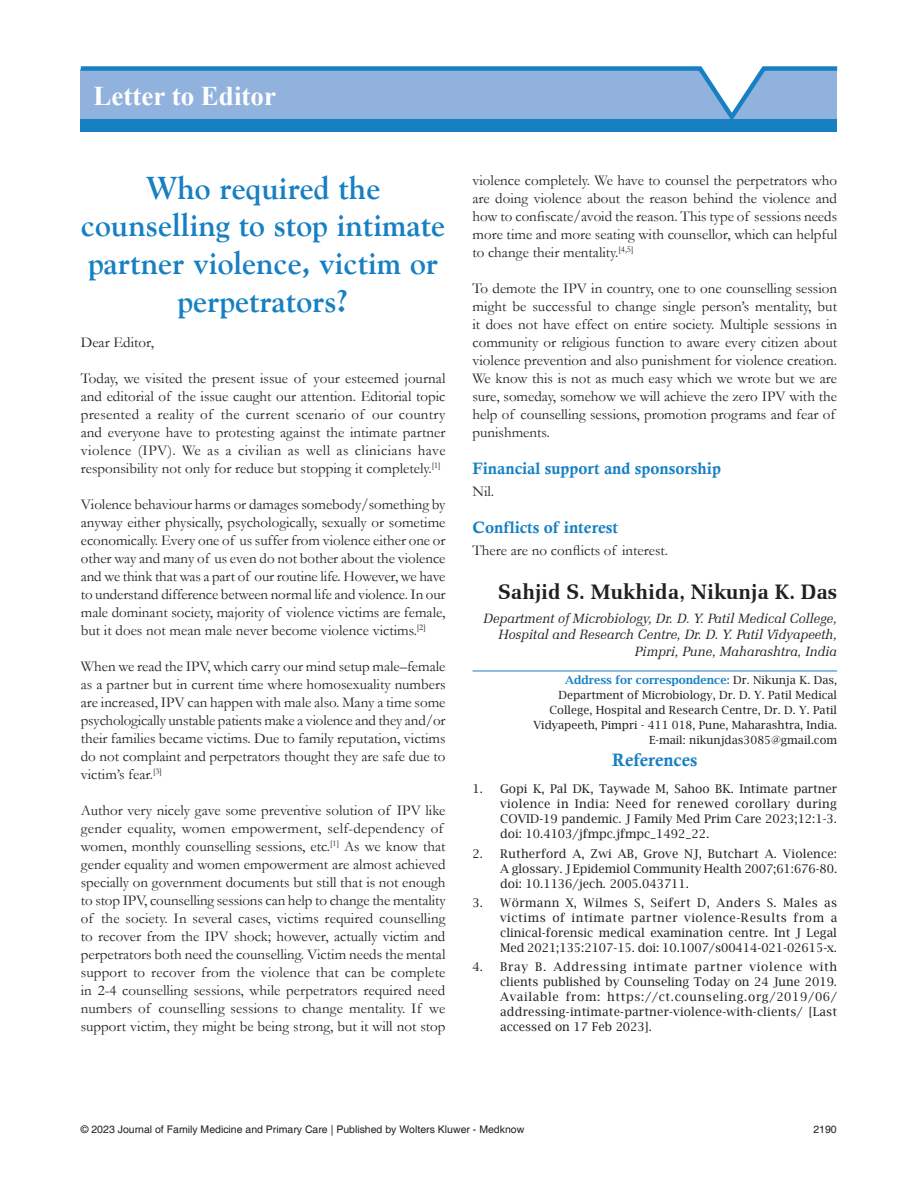
<style>
.page{position:relative;width:918px;height:1188px;background:#fff}
.page>*{position:absolute;margin:0;border:0;box-sizing:border-box;transform-origin:0 0}
.AT{font:700 31.5px/37.5px "Goudy";color:#1680c3;text-align:center}
.AH{font:700 27px "Times New Roman";color:#fff}
.AU{font:700 21px "Zapf Elliptical 711 BT";color:#231f20}
.t1{font:18px "Calis MT Bol";color:#1680c3}
.t2{font:16.5px "Calis MT Bol";color:#1680c3}
.TX{font:15px/18px "Garamond";color:#231f20;text-align:justify}
.AFF{font:italic 13.5px/16.2px "Zapf Elliptical 711 BT";color:#231f20;text-align:right}
.REF{font:12px/15px "Lucida Bright";color:#231f20;text-align:justify}
.ADD{font:11.25px/15px "Lucida Bright";color:#231f20;text-align:right}
.RF{font:10.5px "Helvetica";color:#231f20}
.s1{font-weight:600;color:#1680c3}
</style>
<div class="page">
<svg style="left:80px;top:66px;width:758px;height:59px;background:#8ab0db"></svg>
<div style="left:81px;top:119px;width:756px;height:13px;background:#1680c3"></div>
<hr style="left:472px;top:671px;width:365px;height:1px;background:#1680c3">
<p class="AH" style="left:94px;top:77px;width:184px">Letter to Editor</p>
<p class="AT" style="left:81px;top:169px;width:366px">Who required the counselling to stop intimate partner violence, victim or perpetrators?</p>
<p class="TX" style="left:81px;top:332px;width:75px">Dear Editor,</p>
<p class="TX" style="left:81px;top:368px;width:366px">Today, we visited the present issue of your esteemed journal and editorial of the issue caught our attention. Editorial topic presented a reality of the current scenario of our country and everyone have to protesting against the intimate partner violence (IPV). We as a civilian as well as clinicians have responsibility not only for reduce but stopping it completely.<sup>[1]</sup></p>
<p class="TX" style="left:81px;top:495px;width:366px">Violence behaviour harms or damages somebody/something by anyway either physically, psychologically, sexually or sometime economically. Every one of us suffer from violence either one or other way and many of us even do not bother about the violence and we think that was a part of our routine life. However, we have to understand difference between normal life and violence. In our male dominant society, majority of violence victims are female, but it does not mean male never become violence victims.<sup>[2]</sup></p>
<p class="TX" style="left:81px;top:657px;width:366px">When we read the IPV, which carry our mind setup male–female as a partner but in current time where homosexuality numbers are increased, IPV can happen with male also. Many a time some psychologically unstable patients make a violence and they and/or their families became victims. Due to family reputation, victims do not complaint and perpetrators thought they are safe due to victim’s fear.<sup>[3]</sup></p>
<p class="TX" style="left:81px;top:801px;width:366px;text-align:left">Author very nicely gave some preventive solution of IPV like gender equality, women empowerment, self‑dependency of women, monthly counselling sessions, etc.<sup>[1]</sup> As we know that gender equality and women empowerment are almost achieved specially on government documents but still that is not enough to stop IPV, counselling sessions can help to change the mentality of the society. In several cases, victims required counselling to recover from the IPV shock; however, actually victim and perpetrators both need the counselling. Victim needs the mental support to recover from the violence that can be complete in 2‑4 counselling sessions, while perpetrators required need numbers of counselling sessions to change mentality. If we support victim, they might be being strong, but it will not stop</p>
<p class="TX" style="left:472px;top:171px;width:366px">violence completely. We have to counsel the perpetrators who are doing violence about the reason behind the violence and how to confiscate/avoid the reason. This type of sessions needs more time and more seating with counsellor, which can helpful to change their mentality.<sup>[4,5]</sup></p>
<p class="TX" style="left:472px;top:279px;width:366px;text-align:left">To demote the IPV in country, one to one counselling session might be successful to change single person’s mentality, but it does not have effect on entire society. Multiple sessions in community or religious function to aware every citizen about violence prevention and also punishment for violence creation.<br>We know this is not as much easy which we wrote but we are sure, someday, somehow we will achieve the zero IPV with the help of counselling sessions, promotion programs and fear of punishments.</p>
<h2 class="t2" style="left:472px;top:459px;width:250px">Financial support and sponsorship</h2>
<p class="TX" style="left:472px;top:482px;width:23px">Nil.</p>
<h2 class="t2" style="left:472px;top:518px;width:147px">Conflicts of interest</h2>
<p class="TX" style="left:472px;top:541px;width:197px">There are no conflicts of interest.</p>
<p class="AU" style="left:498px;top:579px;width:341px">Sahjid S. Mukhida, Nikunja K. Das</p>
<p class="AFF" style="left:484px;top:610px;width:355px">Department of Microbiology, Dr. D. Y. Patil Medical College,<br>Hospital and Research Centre, Dr. D. Y. Patil Vidyapeeth,<br>Pimpri, Pune, Maharashtra, India</p>
<p class="ADD" style="left:533px;top:673px;width:305px"><span class="s1">Address for correspondence:</span> Dr. Nikunja K. Das, Department of Microbiology, Dr. D. Y. Patil Medical College, Hospital and Research Centre, Dr. D. Y. Patil Vidyapeeth, Pimpri ‑ 411 018, Pune, Maharashtra, India.<br>E‑mail: nikunjdas3085@gmail.com</p>
<h1 class="t1" style="left:612px;top:749px;width:87px">References</h1>
<p class="REF" style="left:500px;top:782px;width:338px;text-indent:-28px">1. Gopi K, Pal DK, Taywade M, Sahoo BK. Intimate partner violence in India: Need for renewed corollary during COVID‑19 pandemic. J Family Med Prim Care 2023;12:1‑3. doi: 10.4103/jfmpc.jfmpc_1492_22.</p>
<p class="REF" style="left:500px;top:846px;width:339px;text-indent:-28px">2. Rutherford A, Zwi AB, Grove NJ, Butchart A. Violence:<br>A glossary. J Epidemiol Community Health 2007;61:676‑80. doi: 10.1136/jech. 2005.043711.</p>
<p class="REF" style="left:500px;top:895px;width:339px;text-indent:-28px">3. Wörmann X, Wilmes S, Seifert D, Anders S. Males as victims of intimate partner violence‑Results from a clinical‑forensic medical examination centre. Int J Legal Med 2021;135:2107‑15. doi: 10.1007/s00414‑021‑02615‑x.</p>
<p class="REF" style="left:500px;top:959px;width:339px;text-indent:-28px">4. Bray B. Addressing intimate partner violence with clients published by Counseling Today on 24 June 2019.<br>Available from: https://ct.counseling.org/2019/06/ addressing‑intimate‑partner‑violence‑with‑clients/ [Last accessed on 17 Feb 2023].</p>
<p class="RF" style="left:81px;top:1124px;width:445px">© 2023 Journal of Family Medicine and Primary Care | Published by Wolters Kluwer ‑ Medknow</p>
<p class="RF" style="left:813px;top:1124px;width:25px">2190</p>
</div>
